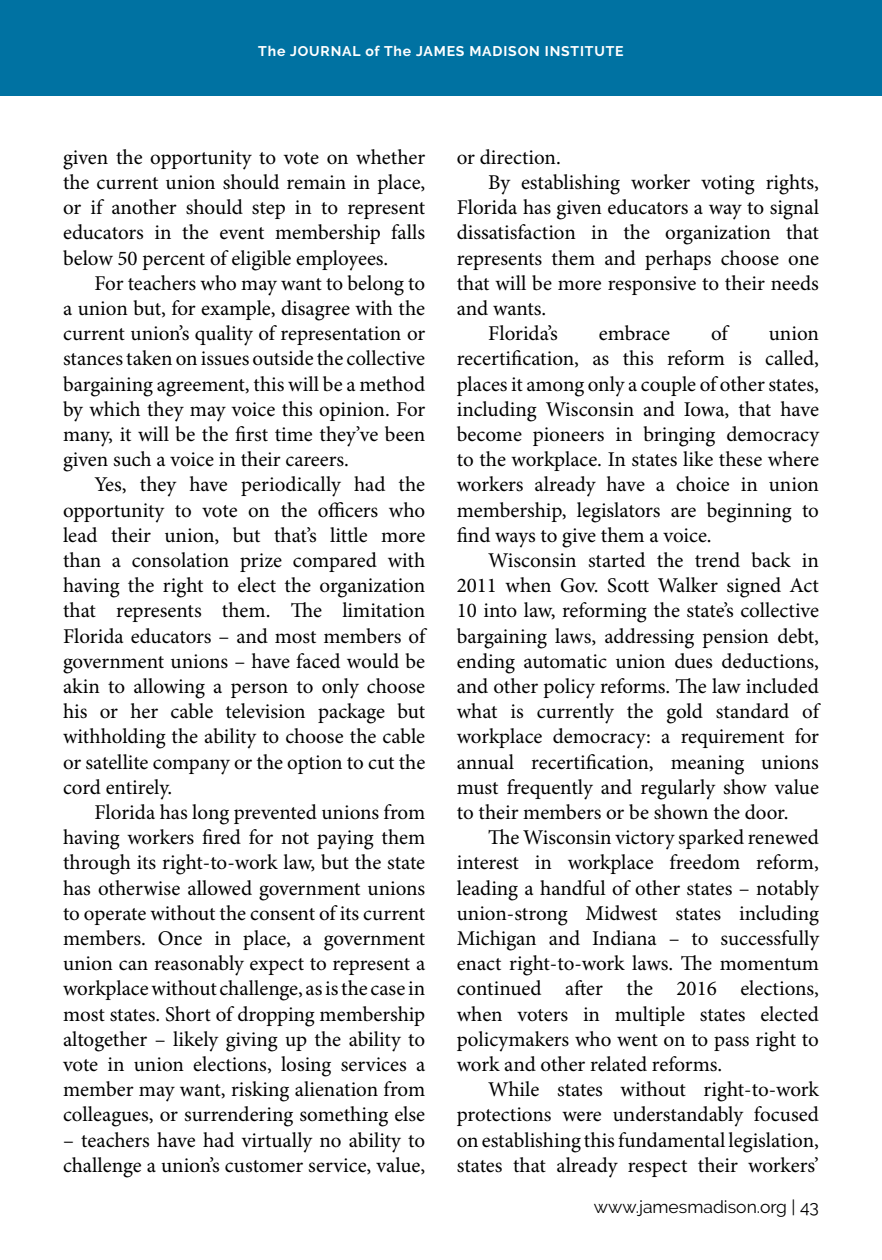
<style>
.page{position:relative;width:882px;height:1260px;background:#fff}
.page>*{position:absolute;margin:0;border:0;box-sizing:border-box;transform-origin:0 0}
.Body_Indent{font:21px/25.2px "Minion Pro";color:#000;text-align:justify}
.t1{font:17.5px "Raleway";color:#000}
.t2{font:700 14px "Raleway";letter-spacing:.06em;color:#fff}
</style>
<div class="page">
<div style="left:0;top:0;width:882px;height:96px;background:#0072a2"></div>
<p class="t2" style="left:258px;top:43px;width:367px">The JOURNAL of The JAMES MADISON INSTITUTE</p>
<p class="Body_Indent" style="left:63px;top:145px;width:364px">given the opportunity to vote on whether the current union should remain in place, or if another should step in to represent educators in the event membership falls below 50 percent of eligible employees.</p>
<p class="Body_Indent" style="left:63px;top:271px;width:364px;text-indent:32px">For teachers who may want to belong to a union but, for example, disagree with the current union’s quality of representation or stances taken on issues outside the collective bargaining agreement, this will be a method by which they may voice this opinion. For many, it will be the first time they’ve been given such a voice in their careers.</p>
<p class="Body_Indent" style="left:63px;top:473px;width:364px;text-indent:32px">Yes, they have periodically had the opportunity to vote on the officers who lead their union, but that’s little more than a consolation prize compared with having the right to elect the organization that represents them. The limitation Florida educators – and most members of government unions – have faced would be akin to allowing a person to only choose his or her cable television package but withholding the ability to choose the cable or satellite company or the option to cut the cord entirely.</p>
<p class="Body_Indent" style="left:63px;top:801px;width:364px;text-indent:32px">Florida has long prevented unions from having workers fired for not paying them through its right-to-work law, but the state has otherwise allowed government unions to operate without the consent of its current members. Once in place, a government union can reasonably expect to represent a workplace without challenge, as is the case in most states. Short of dropping membership altogether – likely giving up the ability to vote in union elections, losing services a member may want, risking alienation from colleagues, or surrendering something else</p>
<p class="Body_Indent" style="left:63px;top:1128px;width:364px">– teachers have had virtually no ability to challenge a union’s customer service, value,</p>
<p class="Body_Indent" style="left:457px;top:145px;width:106px">or direction.</p>
<p class="Body_Indent" style="left:457px;top:171px;width:364px;text-indent:32px">By establishing worker voting rights, Florida has given educators a way to signal dissatisfaction in the organization that represents them and perhaps choose one that will be more responsive to their needs and wants.</p>
<p class="Body_Indent" style="left:488px;top:322px;width:71px">Florida’s</p>
<p class="Body_Indent" style="left:599px;top:322px;width:73px">embrace</p>
<p class="Body_Indent" style="left:711px;top:322px;width:18px">of</p>
<p class="Body_Indent" style="left:457px;top:322px;width:364px;text-indent:312px">union recertification, as this reform is called, places it among only a couple of other states, including Wisconsin and Iowa, that have become pioneers in bringing democracy to the workplace. In states like these where workers already have a choice in union membership, legislators are beginning to find ways to give them a voice.</p>
<p class="Body_Indent" style="left:457px;top:549px;width:364px;text-indent:32px">Wisconsin started the trend back in 2011 when Gov. Scott Walker signed Act 10 into law, reforming the state’s collective bargaining laws, addressing pension debt, ending automatic union dues deductions, and other policy reforms. The law included what is currently the gold standard of workplace democracy: a requirement for annual recertification, meaning unions must frequently and regularly show value to their members or be shown the door.</p>
<p class="Body_Indent" style="left:457px;top:826px;width:364px;text-indent:32px">The Wisconsin victory sparked renewed interest in workplace freedom reform, leading a handful of other states – notably union-strong Midwest states including Michigan and Indiana – to successfully enact right-to-work laws. The momentum continued after the 2016 elections, when voters in multiple states elected policymakers who went on to pass right to work and other related reforms.</p>
<p class="Body_Indent" style="left:457px;top:1078px;width:364px;text-indent:32px">While states without right-to-work protections were understandably focused on establishing this fundamental legislation, states that already respect their workers’</p>
<p class="t1" style="left:594px;top:1197px;width:227px">www.jamesmadison.org | 43</p>
</div>
